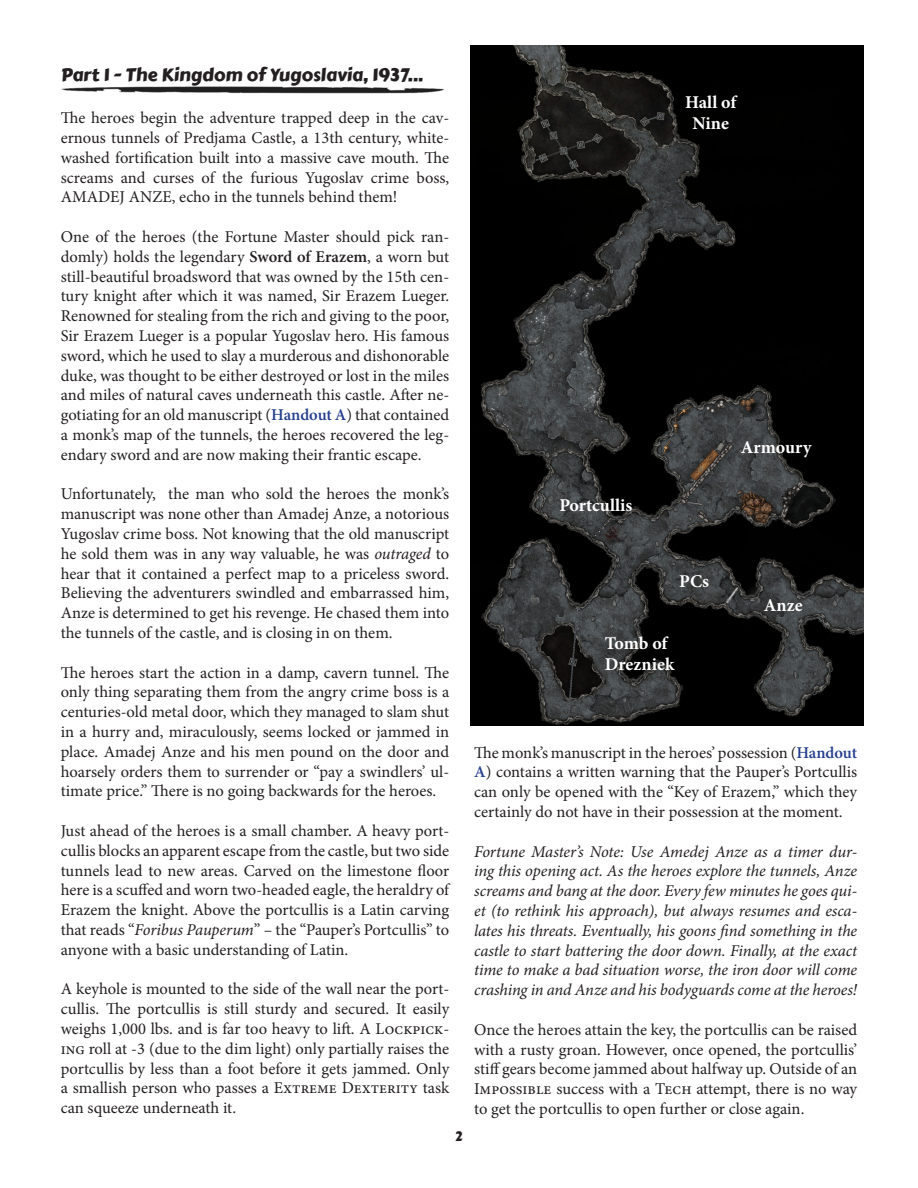
<style>
.page{position:relative;width:918px;height:1188px;background:#fff}
.page>*{position:absolute;margin:0;border:0;box-sizing:border-box;transform-origin:0 0}
.t1{font:700 18px/21.6px "Minion Pro";color:#fff}
.t2{font:18px "Carter One";color:#231f20}
.t3{font:16.5px/19.8px "Minion Pro";color:#231f20;text-align:justify}
.t4{font:italic 16.5px/19.8px "Minion Pro";letter-spacing:-.005em;color:#231f20;text-align:justify}
.t5{font:13.5px "Carter One";color:#231f20}
.s1{font-weight:600}
.s2{font-weight:600;color:#253f8e}
.s3{font-style:italic}
</style>
<div class="page">
<img style="left:61px;top:86px;width:383px;height:8px">
<img style="left:471px;top:45px;width:393px;height:681px">
<p class="t2" style="left:61px;top:61px;width:364px">Part 1 - The Kingdom of Yugoslavia, 1937...</p>
<p class="t3" style="left:61px;top:108px;width:390px">The heroes begin the adventure trapped deep in the cav&shy;ernous tunnels of Predjama Castle, a 13th century, white&shy;washed fortification built into a massive cave mouth. The screams and curses of the furious Yugoslav crime boss, AMADEJ ANZE, echo in the tunnels behind them!</p>
<p class="t3" style="left:61px;top:227px;width:390px">One of the heroes (the Fortune Master should pick ran&shy;domly) holds the legendary <span class="s1">Sword of Erazem</span>, a worn but still-beautiful broadsword that was owned by the 15th cen&shy;tury knight after which it was named, Sir Erazem Lueger.<br>Renowned for stealing from the rich and giving to the poor, Sir Erazem Lueger is a popular Yugoslav hero. His famous sword, which he used to slay a murderous and dishonorable duke, was thought to be either destroyed or lost in the miles and miles of natural caves underneath this castle. After ne&shy;gotiating for an old manuscript (<span class="s2">Handout A</span>) that contained a monk’s map of the tunnels, the heroes recovered the leg&shy;endary sword and are now making their frantic escape.</p>
<p class="t3" style="left:61px;top:484px;width:390px">Unfortunately, the man who sold the heroes the monk’s manuscript was none other than Amadej Anze, a notorious Yugoslav crime boss. Not knowing that the old manuscript he sold them was in any way valuable, he was <span class="s3">outraged</span> to hear that it contained a perfect map to a priceless sword.<br>Believing the adventurers swindled and embarrassed him, Anze is determined to get his revenge. He chased them into the tunnels of the castle, and is closing in on them.</p>
<p class="t3" style="left:61px;top:662px;width:390px">The heroes start the action in a damp, cavern tunnel. The only thing separating them from the angry crime boss is a centuries-old metal door, which they managed to slam shut in a hurry and, miraculously, seems locked or jammed in place. Amadej Anze and his men pound on the door and hoarsely orders them to surrender or “pay a swindlers’ ul&shy;timate price.” There is no going backwards for the heroes.</p>
<p class="t3" style="left:61px;top:821px;width:390px">Just ahead of the heroes is a small chamber. A heavy port&shy;cullis blocks an apparent escape from the castle, but two side tunnels lead to new areas. Carved on the limestone floor here is a scuffed and worn two-headed eagle, the heraldry of Erazem the knight. Above the portcullis is a Latin carving that reads “<span class="s3">Foribus Pauperum</span>” – the “Pauper’s Portcullis” to anyone with a basic understanding of Latin.</p>
<p class="t3" style="left:61px;top:979px;width:390px">A keyhole is mounted to the side of the wall near the port&shy;cullis. The portcullis is still sturdy and secured. It easily weighs 1,000 lbs. and is far too heavy to lift. A Lockpick&shy;ing roll at -3 (due to the dim light) only partially raises the portcullis by less than a foot before it gets jammed. Only a smallish person who passes a Extreme Dexterity task can squeeze underneath it.</p>
<p class="t5" style="left:455px;top:1126px;width:9px">2</p>
<p class="t1" style="left:685px;top:91px;width:53px;text-align:center">Hall of<br>Nine</p>
<p class="t1" style="left:559px;top:494px;width:75px">Portcullis</p>
<p class="t1" style="left:679px;top:570px;width:31px">PCs</p>
<p class="t1" style="left:605px;top:632px;width:71px">Tomb of<br>Drezniek</p>
<p class="t1" style="left:741px;top:436px;width:72px">Armoury</p>
<p class="t1" style="left:764px;top:594px;width:40px">Anze</p>
<p class="t3" style="left:474px;top:742px;width:385px">The monk’s manuscript in the heroes’ possession (<span class="s2">Handout A</span>) contains a written warning that the Pauper’s Portcullis can only be opened with the “Key of Erazem,” which they certainly do not have in their possession at the moment.</p>
<p class="t4" style="left:474px;top:841px;width:385px">Fortune Master’s Note: Use Amedej Anze as a timer dur&shy;ing this opening act. As the heroes explore the tunnels, Anze screams and bang at the door. Every few minutes he goes qui&shy;et (to rethink his approach), but always resumes and esca&shy;lates his threats. Eventually, his goons find something in the castle to start battering the door down. Finally, at the exact time to make a bad situation worse, the iron door will come crashing in and Anze and his bodyguards come at the heroes!</p>
<p class="t3" style="left:474px;top:1020px;width:385px">Once the heroes attain the key, the portcullis can be raised with a rusty groan. However, once opened, the portcullis’ stiff gears become jammed about halfway up. Outside of an Impossible success with a Tech attempt, there is no way to get the portcullis to open further or close again.</p>
</div>
